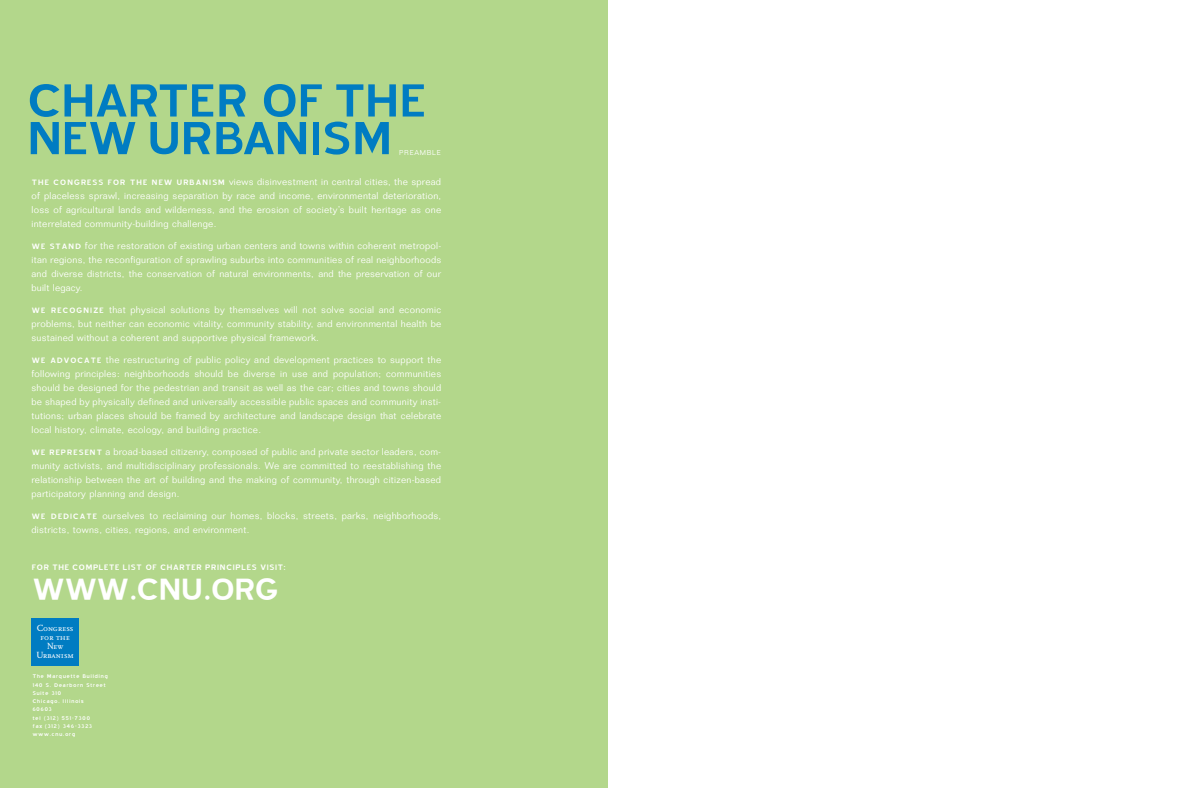
<style>
.page{position:relative;width:1197px;height:788px;background:#fff}
.page>*{position:absolute;margin:0;border:0;box-sizing:border-box;transform-origin:0 0}
.t1{font:58.01px "Blue Highway";letter-spacing:-.06em;color:#007cc2}
.t2{font:37.98px "Blue Highway";letter-spacing:-.06em;color:#fff}
.t3{font:9.8px "Blue Highway";letter-spacing:.015em;color:#fff}
.t4{font:300 9.62px/14px "Folio";letter-spacing:.03em;color:#fff;text-align:justify}
.t5{font:8.22px/8.9px "Scala Caps";letter-spacing:-.015em;color:#fff;text-align:center;scale:1.05 1}
.t6{font:300 7px "Folio";letter-spacing:.11em;color:#fff}
.t7{font:6.56px/8.2px "Blue Highway";letter-spacing:.055em;color:#fff}
.s1{font-family:"Blue Highway";font-weight:400}
.s2{font-size:9.28px}
</style>
<div class="page">
<div style="left:0;top:0;width:608px;height:788px;background:#b3d78b"></div>
<div style="left:32px;top:618px;width:47px;height:47px;background:#007cc2"></div>
<h1 class="t1" style="left:26px;top:71px;width:402px">CHARTER OF THE</h1>
<h1 class="t1" style="left:26px;top:109px;width:368px">NEW URBANISM</h1>
<p class="t6" style="left:399px;top:148px;width:43px">PREAMBLE</p>
<p class="t4" style="left:32px;top:175px;width:411px"><span class="s1">THE CONGRESS FOR THE NEW URBANISM</span> views disinvestment in central cities, the spread of placeless sprawl, increasing separation by race and income, environmental deterioration, loss of agricultural lands and wilderness, and the erosion of society’s built heritage as one interrelated community-building challenge.</p>
<p class="t4" style="left:32px;top:239px;width:411px"><span class="s1">WE STAND</span> for the restoration of existing urban centers and towns within coherent metropol&shy;itan regions, the reconfiguration of sprawling suburbs into communities of real neighborhoods and diverse districts, the conservation of natural environments, and the preservation of our built legacy.</p>
<p class="t4" style="left:32px;top:303px;width:411px"><span class="s1">WE RECOGNIZE</span> that physical solutions by themselves will not solve social and economic problems, but neither can economic vitality, community stability, and environmental health be sustained without a coherent and supportive physical framework.</p>
<p class="t4" style="left:32px;top:352px;width:411px"><span class="s1">WE ADVOCATE</span> the restructuring of public policy and development practices to support the following principles: neighborhoods should be diverse in use and population; communities should be designed for the pedestrian and transit as well as the car; cities and towns should be shaped by physically defined and universally accessible public spaces and community insti&shy;tutions; urban places should be framed by architecture and landscape design that celebrate local history, climate, ecology, and building practice.</p>
<p class="t4" style="left:31px;top:444px;width:411px"><span class="s1">WE REPRESENT</span> a broad-based citizenry, composed of public and private sector leaders, com&shy;munity activists, and multidisciplinary professionals. We are committed to reestablishing the relationship between the art of building and the making of community, through citizen-based participatory planning and design.</p>
<p class="t4" style="left:32px;top:508px;width:411px"><span class="s1">WE DEDICATE</span> ourselves to reclaiming our homes, blocks, streets, parks, neighborhoods, districts, towns, cities, regions, and environment.</p>
<p class="t3" style="left:32px;top:562px;width:256px">FOR THE COMPLETE LIST OF CHARTER PRINCIPLES VISIT:</p>
<h2 class="t2" style="left:32px;top:570px;width:249px">WWW.CNU.ORG</h2>
<p class="t5" style="left:36px;top:624px;width:37px"><span class="s2">C</span>ongress for the<br><span class="s2">N</span>ew<br><span class="s2">U</span>rbanism</p>
<p class="t7" style="left:32px;top:672px;width:77px">The Marquette Building<br>140 S. Dearborn Street<br>Suite 310<br>Chicago, Illinois<br>60603<br>tel (312) 551-7300<br>fax (312) 346-3323 www.cnu.org</p>
</div>
